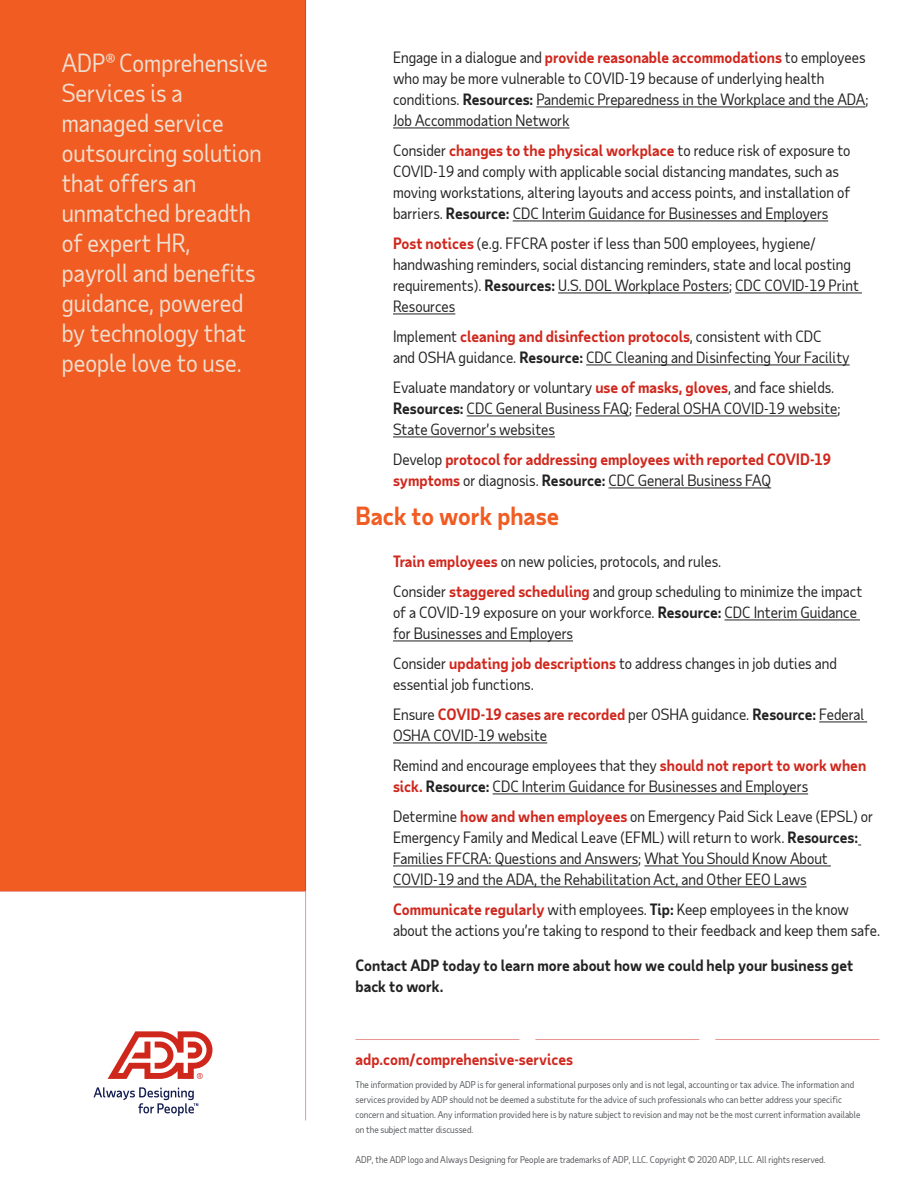
<style>
.page{position:relative;width:918px;height:1188px;background:#fff}
.page>*{position:absolute;margin:0;border:0;box-sizing:border-box;transform-origin:0 0}
.t1{font:24px/30px "Taub Sans";color:#efdfd1}
.t2{font:700 24px "Taub Sans";color:#f15c22}
.t3{font:15px/21px "Taub Sans";color:#222}
.t4{font:700 15px/21px "Taub Sans";color:#d0271d}
.t5{font:700 15px/21px "Taub Sans";color:#222}
.t6{font:9px/15px "Taub Sans";color:#54565a}
.s1{font-weight:700;color:#d0271d}
.s2{font-weight:700}
.s3{font-weight:400;color:#222}
.s4{color:#222}
</style>
<div class="page">
<div style="left:0;top:0;width:306px;height:891px;background:#f15c22"></div>
<svg style="left:108px;top:1031px;width:104px;height:48px"></svg>
<svg style="left:94px;top:1087px;width:104px;height:29px"></svg>
<hr style="left:305px;top:0;width:1px;height:1120px;background:#d0271d">
<hr style="left:0;top:891px;width:305px;height:1px;background:#d0271d">
<hr style="left:356px;top:1039px;width:163px;height:1px;background:#d0271d">
<hr style="left:535px;top:1039px;width:164px;height:1px;background:#d0271d">
<hr style="left:715px;top:1039px;width:164px;height:1px;background:#d0271d">
<hr style="left:536px;top:107px;width:329px;height:1px;background:#222">
<hr style="left:393px;top:128px;width:177px;height:1px;background:#222">
<hr style="left:513px;top:221px;width:315px;height:1px;background:#222">
<hr style="left:558px;top:293px;width:171px;height:1px;background:#222">
<hr style="left:735px;top:293px;width:127px;height:1px;background:#222">
<hr style="left:393px;top:314px;width:62px;height:1px;background:#222">
<hr style="left:586px;top:365px;width:264px;height:1px;background:#222">
<hr style="left:467px;top:416px;width:162px;height:1px;background:#222">
<hr style="left:635px;top:416px;width:203px;height:1px;background:#222">
<hr style="left:393px;top:437px;width:162px;height:1px;background:#222">
<hr style="left:609px;top:488px;width:162px;height:1px;background:#222">
<hr style="left:725px;top:620px;width:135px;height:1px;background:#222">
<hr style="left:393px;top:641px;width:180px;height:1px;background:#222">
<hr style="left:819px;top:722px;width:48px;height:1px;background:#222">
<hr style="left:393px;top:743px;width:154px;height:1px;background:#222">
<hr style="left:493px;top:794px;width:315px;height:1px;background:#222">
<hr style="left:393px;top:866px;width:245px;height:1px;background:#222">
<hr style="left:644px;top:866px;width:187px;height:1px;background:#222">
<hr style="left:393px;top:887px;width:414px;height:1px;background:#222">
<h1 class="t1" style="left:62px;top:48px;width:208px">ADP® Comprehensive<br>Services is a managed service outsourcing solution that offers an unmatched breadth of expert HR,<br>payroll and benefits guidance, powered by technology that people love to use.</h1>
<p class="t3" style="left:393px;top:47px;width:477px">Engage in a dialogue and <span class="s1">provide reasonable accommodations</span> to employees who may be more vulnerable to COVID-19 because of underlying health conditions. <span class="s2">Resources:</span> Pandemic Preparedness in the Workplace and the ADA; Job Accommodation Network</p>
<p class="t3" style="left:393px;top:140px;width:459px">Consider <span class="s1">changes to the physical workplace</span> to reduce risk of exposure to COVID-19 and comply with applicable social distancing mandates, such as moving workstations, altering layouts and access points, and installation of barriers. <span class="s2">Resource:</span> CDC Interim Guidance for Businesses and Employers</p>
<p class="t3" style="left:393px;top:233px;width:467px"><span class="s1">Post notices</span> (e.g. FFCRA poster if less than 500 employees, hygiene/ handwashing reminders, social distancing reminders, state and local posting requirements). <span class="s2">Resources:</span> U.S. DOL Workplace Posters; CDC COVID-19 Print Resources</p>
<p class="t3" style="left:393px;top:326px;width:458px">Implement <span class="s1">cleaning and disinfection protocols</span>, consistent with CDC<br>and OSHA guidance. <span class="s2">Resource:</span> CDC Cleaning and Disinfecting Your Facility</p>
<p class="t3" style="left:393px;top:377px;width:449px">Evaluate mandatory or voluntary <span class="s1">use of masks, gloves</span>, and face shields.<br><span class="s2">Resources:</span> CDC General Business FAQ; Federal OSHA COVID-19 website;<br>State Governor’s websites</p>
<p class="t4" style="left:393px;top:448px;width:440px"><span class="s3">Develop</span> protocol for addressing employees with reported COVID-19 symptoms <span class="s3">or diagnosis.</span> <span class="s4">Resource:</span> <span class="s3">CDC General Business FAQ</span></p>
<h1 class="t2" style="left:356px;top:500px;width:205px">Back to work phase</h1>
<p class="t3" style="left:393px;top:546px;width:471px;line-height:30px"><span class="s1">Train employees</span> on new policies, protocols, and rules.<br>Consider <span class="s1">staggered scheduling</span> and group scheduling to minimize the impact</p>
<p class="t3" style="left:393px;top:602px;width:465px">of a COVID-19 exposure on your workforce. <span class="s2">Resource:</span> CDC Interim Guidance for Businesses and Employers</p>
<p class="t3" style="left:393px;top:653px;width:445px">Consider <span class="s1">updating job descriptions</span> to address changes in job duties and essential job functions.</p>
<p class="t3" style="left:393px;top:704px;width:473px">Ensure <span class="s1">COVID-19 cases are recorded</span> per OSHA guidance. <span class="s2">Resource:</span> Federal<br>OSHA COVID-19 website</p>
<p class="t3" style="left:393px;top:755px;width:475px">Remind and encourage employees that they <span class="s1">should not report to work when sick.</span> <span class="s2">Resource:</span> CDC Interim Guidance for Businesses and Employers</p>
<p class="t3" style="left:393px;top:806px;width:482px">Determine <span class="s1">how and when employees</span> on Emergency Paid Sick Leave (EPSL) or Emergency Family and Medical Leave (EFML) will return to work. <span class="s2">Resources:<br></span>Families FFCRA: Questions and Answers; What You Should Know About COVID-19 and the ADA, the Rehabilitation Act, and Other EEO Laws</p>
<p class="t3" style="left:393px;top:899px;width:489px"><span class="s1">Communicate regularly</span> with employees. <span class="s2">Tip:</span> Keep employees in the know about the actions you’re taking to respond to their feedback and keep them safe.</p>
<p class="t5" style="left:356px;top:954px;width:499px">Contact ADP today to learn more about how we could help your business get back to work.</p>
<p class="t4" style="left:356px;top:1048px;width:219px">adp.com/comprehensive-services</p>
<p class="t6" style="left:356px;top:1077px;width:506px">The information provided by ADP is for general informational purposes only and is not legal, accounting or tax advice. The information and services provided by ADP should not be deemed a substitute for the advice of such professionals who can better address your specific concern and situation. Any information provided here is by nature subject to revision and may not be the most current information available on the subject matter discussed.</p>
<p class="t6" style="left:356px;top:1152px;width:471px">ADP, the ADP logo and Always Designing for People are trademarks of ADP, LLC. Copyright © 2020 ADP, LLC. All rights reserved.</p>
</div>
